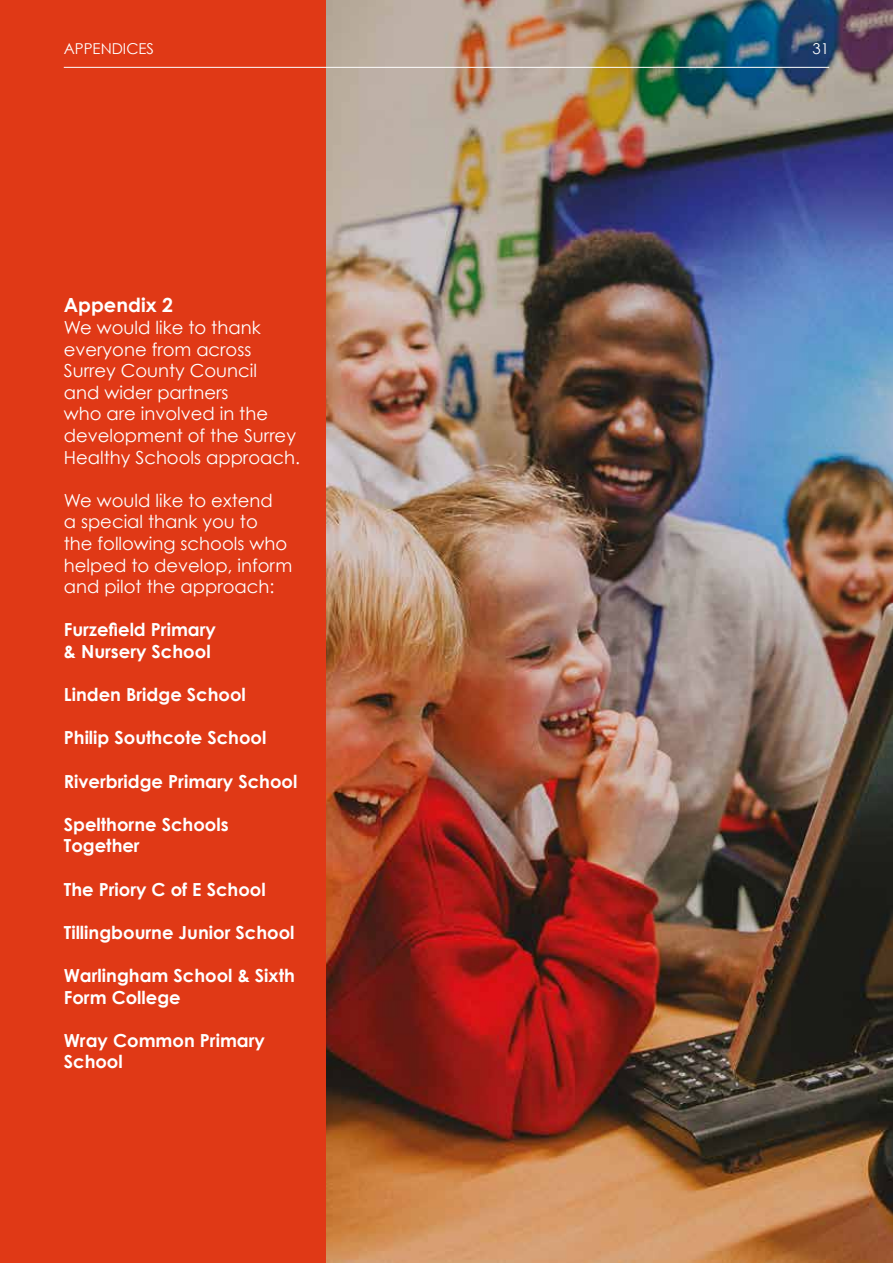
<style>
.page{position:relative;width:893px;height:1263px;background:#e03916}
.page>*{position:absolute;margin:0;border:0;box-sizing:border-box;transform-origin:0 0}
.t1{font:700 19.5px "Century Gothic";color:#fff}
.t2{font:18px/21.6px "Century Gothic";color:#fff}
.t3{font:700 18px/21.6px "Century Gothic";color:#fff}
.t4{font:15px "Century Gothic";color:#fff}
</style>
<div class="page">
<img style="left:326px;top:0;width:567px;height:1263px">
<hr style="left:64px;top:67px;width:765px;height:1px;background:#fff">
<p class="t4" style="left:64px;top:39px;width:92px">APPENDICES</p>
<p class="t4" style="left:813px;top:39px;width:18px">31</p>
<p class="t1" style="left:64px;top:293px;width:111px">Appendix 2</p>
<p class="t2" style="left:64px;top:316px;width:238px">We would like to thank everyone from across<br>Surrey County Council<br>and wider partners<br>who are involved in the development of the Surrey<br>Healthy Schools approach.</p>
<p class="t2" style="left:64px;top:489px;width:230px">We would like to extend<br>a special thank you to<br>the following schools who helped to develop, inform and pilot the approach:</p>
<p class="t3" style="left:64px;top:619px;width:154px">Furzefield Primary &amp; Nursery School</p>
<p class="t3" style="left:64px;top:683px;width:184px">Linden Bridge School</p>
<p class="t3" style="left:64px;top:727px;width:204px">Philip Southcote School</p>
<p class="t3" style="left:64px;top:770px;width:235px">Riverbridge Primary School</p>
<p class="t3" style="left:64px;top:813px;width:166px">Spelthorne Schools<br>Together</p>
<p class="t3" style="left:64px;top:878px;width:203px">The Priory C of E School</p>
<p class="t3" style="left:64px;top:921px;width:232px">Tillingbourne Junior School</p>
<p class="t3" style="left:64px;top:964px;width:233px">Warlingham School &amp; Sixth<br>Form College</p>
<p class="t3" style="left:64px;top:1029px;width:203px">Wray Common Primary<br>School</p>
</div>
